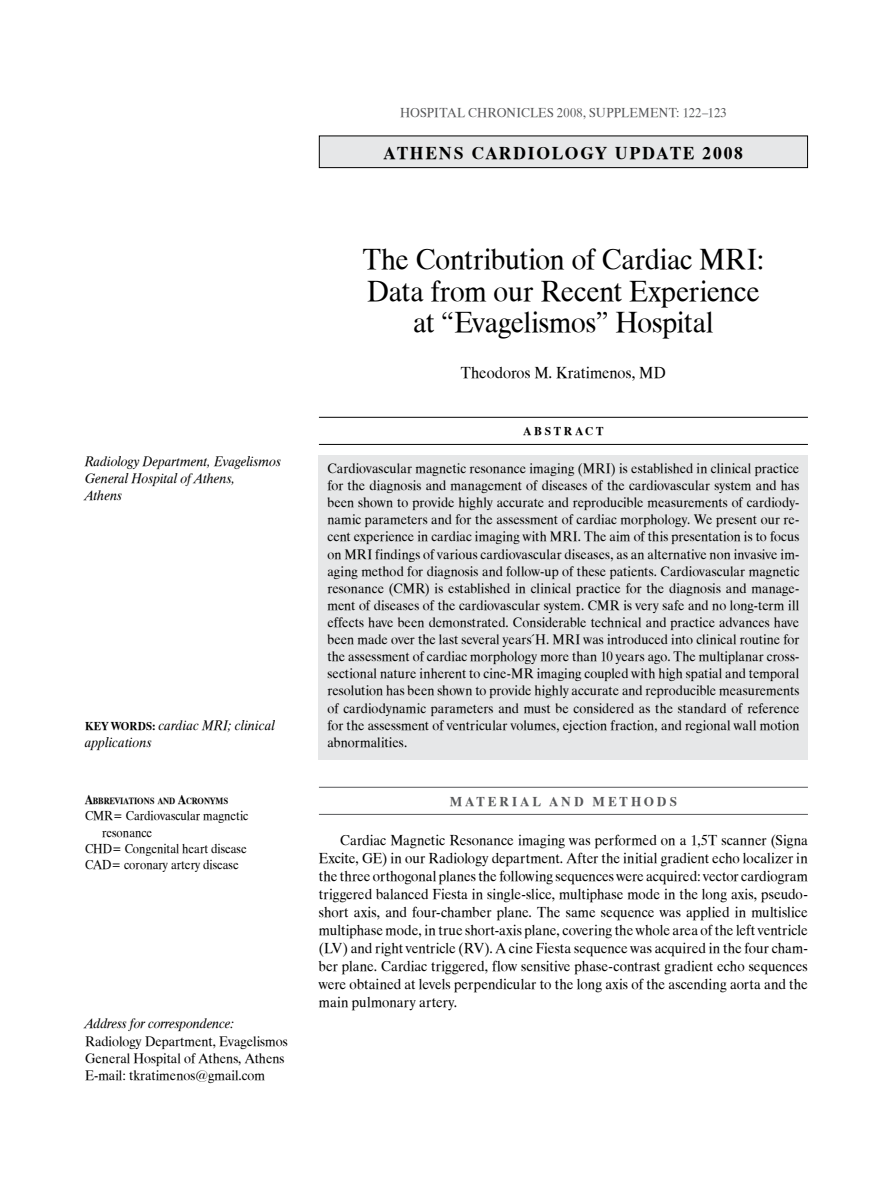
<style>
.page{position:relative;width:893px;height:1191px;background:#fff}
.page>*{position:absolute;margin:0;border:0;box-sizing:border-box;transform-origin:0 0}
.t1{font:30px/31.5px "UB Times";letter-spacing:-.01em;color:#000;text-align:center;scale:.95 1}
.t2{font:18px "UB Times Bold";letter-spacing:.1em;color:#000}
.t3{font:16.5px "UB Times";color:#000;scale:.95 1}
.t4{font:15px/18px "UB Times";letter-spacing:.01em;color:#000;text-align:justify;scale:.95 1}
.t5{font:14.25px/17.1px "UB Times";color:#000;text-align:justify;scale:.95 1}
.t6{font:14.25px/17.1px "UB Times Italic";letter-spacing:.01em;color:#000;scale:.95 1}
.t7{font:13.5px "UB Times";color:#000;scale:.9 1}
.t8{font:13.5px "UB Times";letter-spacing:.02em;color:#58595b;scale:.95 1}
.t9{font:13.5px "UB Times Bold";letter-spacing:.24em;color:#58595b}
.t10{font:12px "UB Times Bold";letter-spacing:.235em;color:#000}
.t11{font:9.45px "UB Times Bold";color:#000;scale:.9 1}
.s1{font-family:"UB Times Bold";font-size:12px}
.s2{font-size:13.5px}
</style>
<div class="page">
<div style="left:319px;top:455px;width:489px;height:304px;background:#e6e7e8"></div>
<hr style="left:319px;top:417px;width:489px;height:1px;background:#000">
<hr style="left:319px;top:444px;width:489px;height:1px;background:#000">
<hr style="left:319px;top:787px;width:489px;height:1px;background:#58595b">
<hr style="left:319px;top:814px;width:489px;height:1px;background:#58595b">
<div style="left:319px;top:136px;width:488px;height:32px;background:#e6e7e8"></div>
<div style="left:319px;top:135px;width:489px;height:33px;border:1px solid #000"></div>
<p class="t8" style="left:400px;top:105px;width:345px">HOSPITAL CHRONICLES 2008, SUPPLEMENT: 122–123</p>
<p class="t2" style="left:384px;top:143px;width:361px">ATHENS CARDIOLOGY UPDATE 2008</p>
<p class="t6" style="left:85px;top:453px;width:208px">Radiology Department, Evagelismos<br>General Hospital of Athens,<br>Athens</p>
<p class="t6" style="left:85px;top:717px;width:202px"><span class="s1">KEY WORD S:</span> cardiac MRI; clinical applications</p>
<p class="t11" style="left:85px;top:796px;width:160px"><span class="s2">A</span>BBREVIATIONS AND <span class="s2">A</span>CRONYMS</p>
<p class="t7" style="left:85px;top:809px;width:183px">CMR= Cardiovascular magnetic</p>
<p class="t7" style="left:102px;top:825px;width:57px">resonance</p>
<p class="t7" style="left:85px;top:841px;width:181px">CHD= Congenital heart disease</p>
<p class="t7" style="left:85px;top:857px;width:172px">CAD= coronary artery disease</p>
<p class="t6" style="left:85px;top:1015px;width:159px">Address for correspondence:</p>
<p class="t5" style="left:85px;top:1032px;width:215px;text-align:left">Radiology Department, Evagelismos<br>General Hospital of Athens, Athens<br>E-mail: tkratimenos@gmail.com</p>
<h1 class="t1" style="left:363px;top:245px;width:424px">The Contribution of Cardiac MRI:<br>Data from our Recent Experience at “Evagelismos” Hospital</h1>
<p class="t3" style="left:461px;top:364px;width:217px">Theodoros M. Kratimenos, MD</p>
<p class="t10" style="left:523px;top:424px;width:81px">ABSTRACT</p>
<p class="t5" style="left:327px;top:460px;width:498px">Cardiovascular magnetic resonance imaging (MRI) is established in clinical practice for the diagnosis and management of diseases of the cardiovascular system and has been shown to provide highly accurate and reproducible measurements of cardiody&shy;namic parameters and for the assessment of cardiac morphology. We present our re&shy;cent experience in cardiac imaging with MRI. The aim of this presentation is to focus on MRI findings of various cardiovascular diseases, as an alternative non invasive im&shy;aging method for diagnosis and follow-up of these patients. Cardiovascular magnetic resonance (CMR) is established in clinical practice for the diagnosis and manage&shy;ment of diseases of the cardiovascular system. CMR is very safe and no long-term ill effects have been demonstrated. Considerable technical and practice advances have been made over the last several yearsΉ. MRI was introduced into clinical routine for the assessment of cardiac morphology more than 10 years ago. The multiplanar cross&shy;sectional nature inherent to cine-MR imaging coupled with high spatial and temporal resolution has been shown to provide highly accurate and reproducible measurements of cardiodynamic parameters and must be considered as the standard of reference for the assessment of ventricular volumes, ejection fraction, and regional wall motion abnormalities.</p>
<p class="t9" style="left:450px;top:794px;width:73px">MA TERIAL</p>
<p class="t9" style="left:549px;top:794px;width:13px">AND</p>
<p class="t9" style="left:592px;top:794px;width:52px">ME THOD</p>
<p class="t9" style="left:669px;top:794px;width:9px">S</p>
<p class="t4" style="left:319px;top:831px;width:516px;text-indent:21px">Cardiac Magnetic Resonance imaging was performed on a 1,5T scanner (Signa Excite, GE) in our Radiology department. After the initial gradient echo localizer in the three orthogonal planes the following sequences were acquired: vector cardiogram triggered balanced Fiesta in single-slice, multiphase mode in the long axis, pseudo&shy;short axis, and four-chamber plane. The same sequence was applied in multislice multiphase mode, in true short-axis plane, covering the whole area of the left ventricle (LV) and right ventricle (RV). A cine Fiesta sequence was acquired in the four cham&shy;ber plane. Cardiac triggered, flow sensitive phase-contrast gradient echo sequences were obtained at levels perpendicular to the long axis of the ascending aorta and the main pulmonary artery.</p>
</div>
